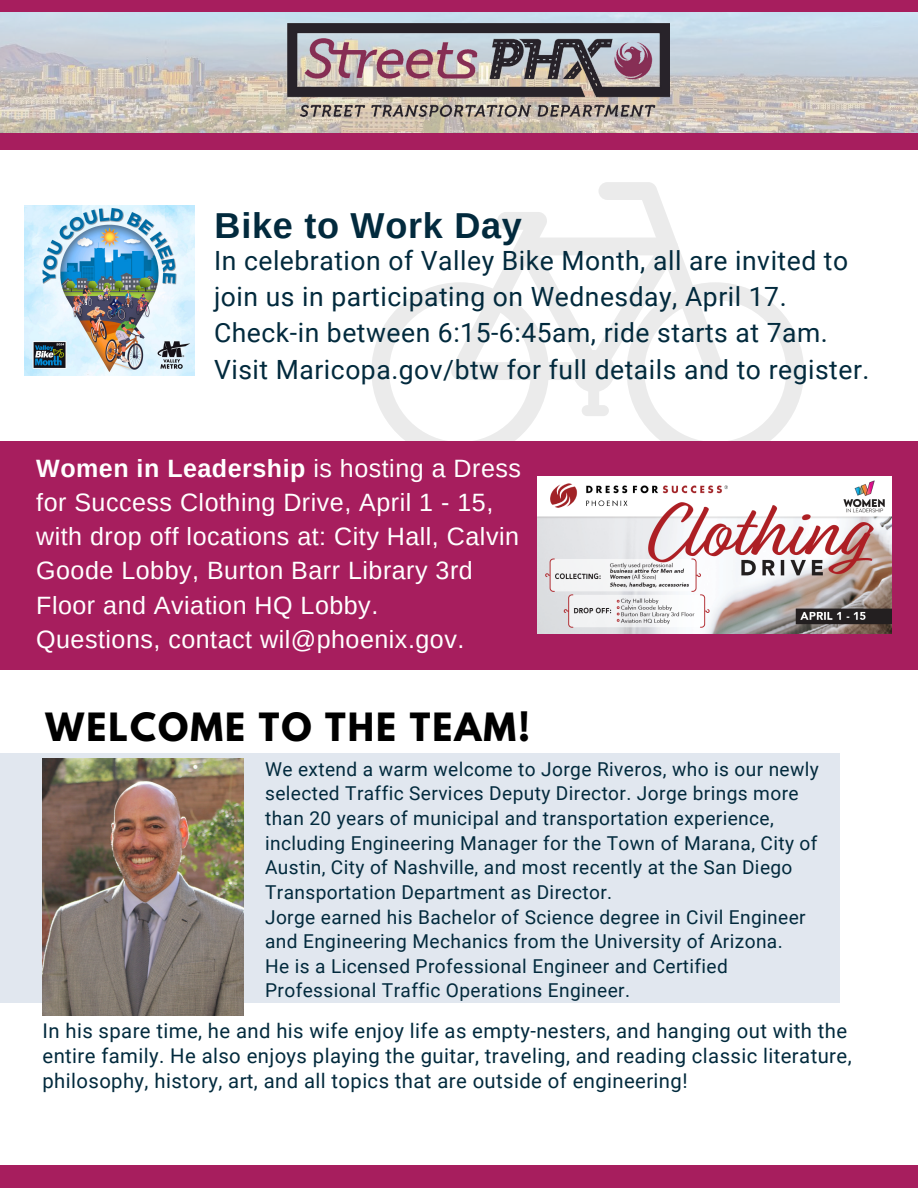
<style>
.page{position:relative;width:918px;height:1188px;background:#fff}
.page>*{position:absolute;margin:0;border:0;box-sizing:border-box;transform-origin:0 0}
.t1{font:700 36px "Arimo";letter-spacing:.02em;color:#022a3d}
.t2{font:700 34.5px "League Spartan";letter-spacing:.06em;color:#000}
.t3{font:26.55px/36.3px "Roboto";letter-spacing:.02em;color:#022a3d}
.t4{font:25.05px/34px "Arimo";letter-spacing:.02em;color:#fff}
.t5{font:20.25px/24.8px "Roboto";letter-spacing:.02em;color:#022a3d}
.t6{font:19.2px/24.6px "Roboto";letter-spacing:.02em;color:#022a3d}
.s1{font-weight:700}
</style>
<div class="page">
<img style="left:0;top:12px;width:918px;height:122px">
<div style="left:0;top:0;width:918px;height:12px;background:#a71e5e"></div>
<div style="left:0;top:1166px;width:918px;height:22px;background:#a71e5e"></div>
<img style="left:288px;top:23px;width:381px;height:94px">
<div style="left:0;top:134px;width:918px;height:16px;background:#a71e5e"></div>
<div style="left:0;top:753px;width:840px;height:250px;background:#e1e7ef"></div>
<svg style="left:371px;top:182px;width:433px;height:259px"></svg>
<div style="left:0;top:441px;width:918px;height:228px;background:#a71e5e"></div>
<img style="left:25px;top:206px;width:170px;height:169px">
<img style="left:537px;top:476px;width:355px;height:158px">
<img style="left:43px;top:759px;width:201px;height:256px">
<h1 class="t1" style="left:215px;top:205px;width:309px">Bike to Work Day</h1>
<h3 class="t3" style="left:214px;top:243px;width:657px">In celebration of Valley Bike Month, all are invited to join us in participating on Wednesday, April 17.<br>Check-in between 6:15-6:45am, ride starts at 7am.<br>Visit Maricopa.gov/btw for full details and to register.</h3>
<h3 class="t4" style="left:36px;top:451px;width:486px"><span class="s1">Women in Leadership</span> is hosting a Dress for Success Clothing Drive, April 1 - 15, with drop off locations at: City Hall, Calvin Goode Lobby, Burton Barr Library 3rd Floor and Aviation HQ Lobby.<br>Questions, contact wil@phoenix.gov.</h3>
<h2 class="t2" style="left:46px;top:710px;width:486px">WELCOME TO THE TEAM!</h2>
<p class="t6" style="left:265px;top:757px;width:555px">We extend a warm welcome to Jorge Riveros, who is our newly selected Traffic Services Deputy Director. Jorge brings more than 20 years of municipal and transportation experience, including Engineering Manager for the Town of Marana, City of Austin, City of Nashville, and most recently at the San Diego Transportation Department as Director.<br>Jorge earned his Bachelor of Science degree in Civil Engineer and Engineering Mechanics from the University of Arizona.<br>He is a Licensed Professional Engineer and Certified Professional Traffic Operations Engineer.</p>
<p class="t5" style="left:43px;top:1019px;width:811px">In his spare time, he and his wife enjoy life as empty-nesters, and hanging out with the entire family. He also enjoys playing the guitar, traveling, and reading classic literature, philosophy, history, art, and all topics that are outside of engineering!</p>
</div>
